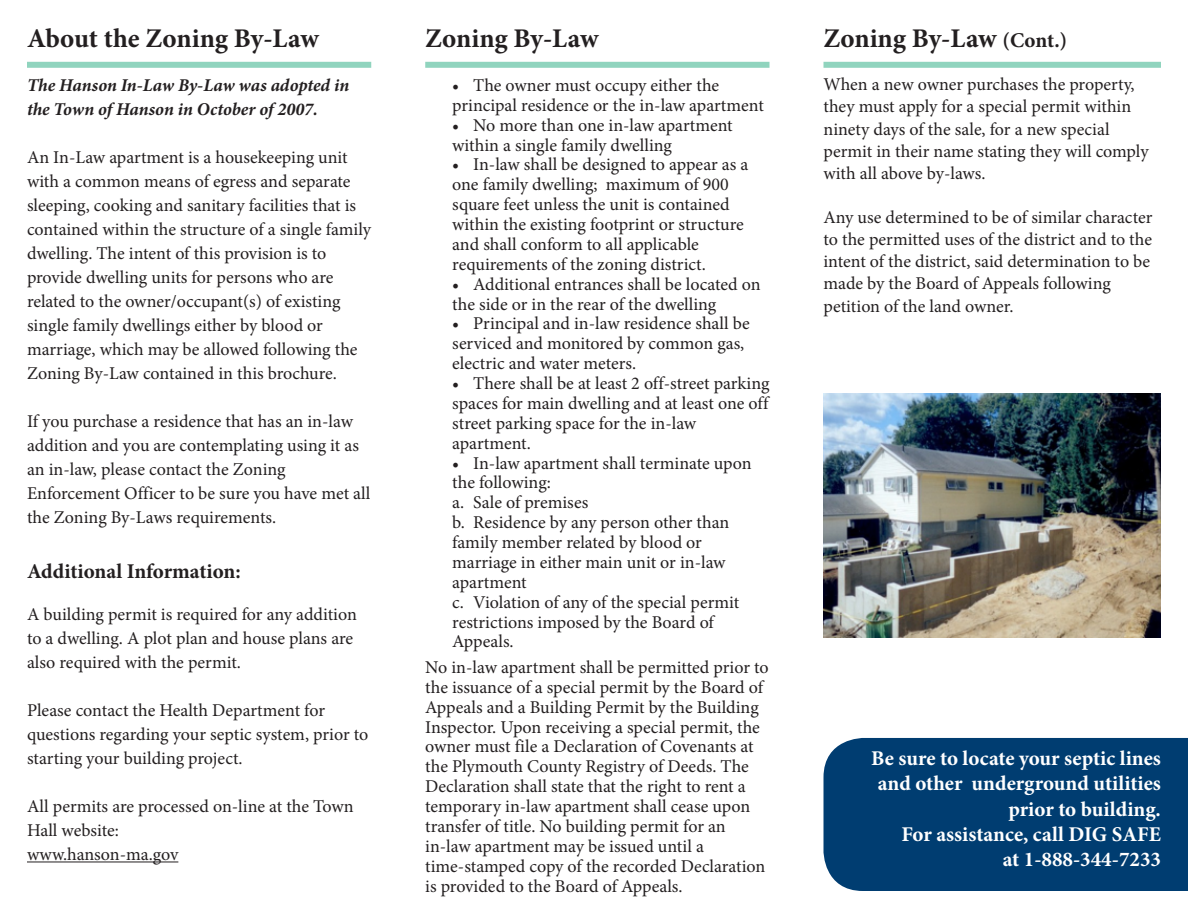
<style>
.page{position:relative;width:1188px;height:918px;background:#fff}
.page>*{position:absolute;margin:0;border:0;box-sizing:border-box;transform-origin:0 0}
.t1{font:700 27px "Minion Pro";letter-spacing:-.005em;color:#231f20}
.t2{font:700 21px/25.2px "Minion Pro";color:#fff;text-align:center}
.t3{font:700 21px "Minion Pro";letter-spacing:-.005em;color:#231f20}
.t4{font:18px/24px "Minion Pro";color:#231f20}
.t5{font:italic 700 18px/24px "Minion Pro";letter-spacing:-.005em;color:#231f20}
.s1{font-size:21px}
</style>
<div class="page">
<hr style="left:27px;top:862px;width:151px;height:1px;background:#231f20">
<div style="left:824px;top:738px;width:364px;height:153px;background:#003d71"></div>
<div style="left:27px;top:62px;width:344px;height:6px;background:#90d4be"></div>
<div style="left:425px;top:62px;width:345px;height:6px;background:#90d4be"></div>
<div style="left:824px;top:62px;width:337px;height:6px;background:#90d4be"></div>
<img style="left:824px;top:393px;width:337px;height:244px">
<p class="t1" style="left:27px;top:20px;width:293px">About the Zoning By-Law</p>
<p class="t5" style="left:27px;top:73px;width:324px">The Hanson In-Law By-Law was adopted in the Town of Hanson in October of 2007.</p>
<p class="t4" style="left:27px;top:145px;width:346px">An In-Law apartment is a housekeeping unit with a common means of egress and separate sleeping, cooking and sanitary facilities that is contained within the structure of a single family dwelling. The intent of this provision is to</p>
<p class="t4" style="left:27px;top:265px;width:332px">provide dwelling units for persons who are related to the owner/occupant(s) of existing single family dwellings either by blood or marriage, which may be allowed following the Zoning By-Law contained in this brochure.</p>
<p class="t4" style="left:27px;top:409px;width:333px">If you purchase a residence that has an in-law addition and you are contemplating using it as an in-law, please contact the Zoning</p>
<p class="t4" style="left:27px;top:481px;width:345px">Enforcement Officer to be sure you have met all the Zoning By-Laws requirements.</p>
<p class="t3" style="left:27px;top:556px;width:215px">Additional Information:</p>
<p class="t4" style="left:27px;top:603px;width:331px">A building permit is required for any addition to a dwelling. A plot plan and house plans are also required with the permit.</p>
<p class="t4" style="left:27px;top:699px;width:343px">Please contact the Health Department for questions regarding your septic system, prior to starting your building project.</p>
<p class="t4" style="left:27px;top:795px;width:328px">All permits are processed on-line at the Town<br>Hall website:</p>
<p class="t4" style="left:27px;top:843px;width:153px">www.hanson-ma.gov</p>
<p class="t1" style="left:425px;top:20px;width:175px">Zoning By-Law</p>
<p class="t4" style="left:452px;top:73px;width:268px">• The owner must occupy either the</p>
<p class="t4" style="left:452px;top:93px;width:313px">principal residence or the in-law apartment</p>
<p class="t4" style="left:452px;top:115px;width:282px;line-height:19.8px">• No more than one in-law apartment within a single family dwelling</p>
<p class="t4" style="left:452px;top:153px;width:298px">• In-law shall be designed to appear as a</p>
<p class="t4" style="left:452px;top:173px;width:278px">one family dwelling; maximum of 900</p>
<p class="t4" style="left:452px;top:193px;width:279px">square feet unless the unit is contained</p>
<p class="t4" style="left:452px;top:212px;width:293px">within the existing footprint or structure</p>
<p class="t4" style="left:452px;top:232px;width:248px">and shall conform to all applicable</p>
<p class="t4" style="left:452px;top:252px;width:255px">requirements of the zoning district.</p>
<p class="t4" style="left:452px;top:272px;width:310px">• Additional entrances shall be located on</p>
<p class="t4" style="left:452px;top:292px;width:266px">the side or in the rear of the dwelling</p>
<p class="t4" style="left:452px;top:312px;width:299px">• Principal and in-law residence shall be</p>
<p class="t4" style="left:452px;top:332px;width:294px">serviced and monitored by common gas,</p>
<p class="t4" style="left:452px;top:352px;width:185px">electric and water meters.</p>
<p class="t4" style="left:452px;top:371px;width:319px">• There shall be at least 2 off-street parking</p>
<p class="t4" style="left:452px;top:391px;width:318px">spaces for main dwelling and at least one off</p>
<p class="t4" style="left:452px;top:411px;width:246px">street parking space for the in-law</p>
<p class="t4" style="left:452px;top:431px;width:80px">apartment.</p>
<p class="t4" style="left:452px;top:451px;width:301px">• In-law apartment shall terminate upon</p>
<p class="t4" style="left:452px;top:471px;width:100px">the following:</p>
<p class="t4" style="left:452px;top:491px;width:138px">a. Sale of premises</p>
<p class="t4" style="left:452px;top:511px;width:279px">b. Residence by any person other than</p>
<p class="t4" style="left:452px;top:530px;width:251px">family member related by blood or</p>
<p class="t4" style="left:452px;top:550px;width:275px">marriage in either main unit or in-law</p>
<p class="t4" style="left:452px;top:570px;width:76px">apartment</p>
<p class="t4" style="left:452px;top:590px;width:289px">c. Violation of any of the special permit</p>
<p class="t4" style="left:452px;top:610px;width:263px">restrictions imposed by the Board of</p>
<p class="t4" style="left:452px;top:630px;width:63px">Appeals.</p>
<p class="t4" style="left:425px;top:657px;width:345px;line-height:20px">No in-law apartment shall be permitted prior to the issuance of a special permit by the Board of Appeals and a Building Permit by the Building Inspector. Upon receiving a special permit, the owner must file a Declaration of Covenants at the Plymouth County Registry of Deeds. The Declaration shall state that the right to rent a temporary in-law apartment shall cease upon</p>
<p class="t4" style="left:425px;top:814px;width:302px">transfer of title. No building permit for an</p>
<p class="t4" style="left:425px;top:834px;width:280px">in-law apartment may be issued until a</p>
<p class="t4" style="left:425px;top:856px;width:342px;line-height:19.8px">time-stamped copy of the recorded Declaration is provided to the Board of Appeals.</p>
<p class="t1" style="left:824px;top:19px;width:245px">Zoning By-Law <span class="s1">(Cont.)</span></p>
<p class="t4" style="left:824px;top:74px;width:313px;line-height:22.2px">When a new owner purchases the property, they must apply for a special permit within ninety days of the sale, for a new special</p>
<p class="t4" style="left:824px;top:140px;width:327px;line-height:22.2px">permit in their name stating they will comply with all above by-laws.</p>
<p class="t4" style="left:824px;top:206px;width:330px;line-height:22.2px;text-align:justify">Any use determined to be of similar character to the permitted uses of the district and to the intent of the district, said determination to be made by the Board of Appeals following</p>
<p class="t4" style="left:824px;top:294px;width:192px">petition of the land owner.</p>
<p class="t2" style="left:871px;top:746px;width:291px">Be sure to locate your septic lines and other underground utilities</p>
<p class="t2" style="left:1008px;top:796px;width:154px">prior to building.</p>
<p class="t2" style="left:901px;top:821px;width:261px">For assistance, call DIG SAFE</p>
<p class="t2" style="left:1003px;top:846px;width:160px">at 1-888-344-7233</p>
</div>
